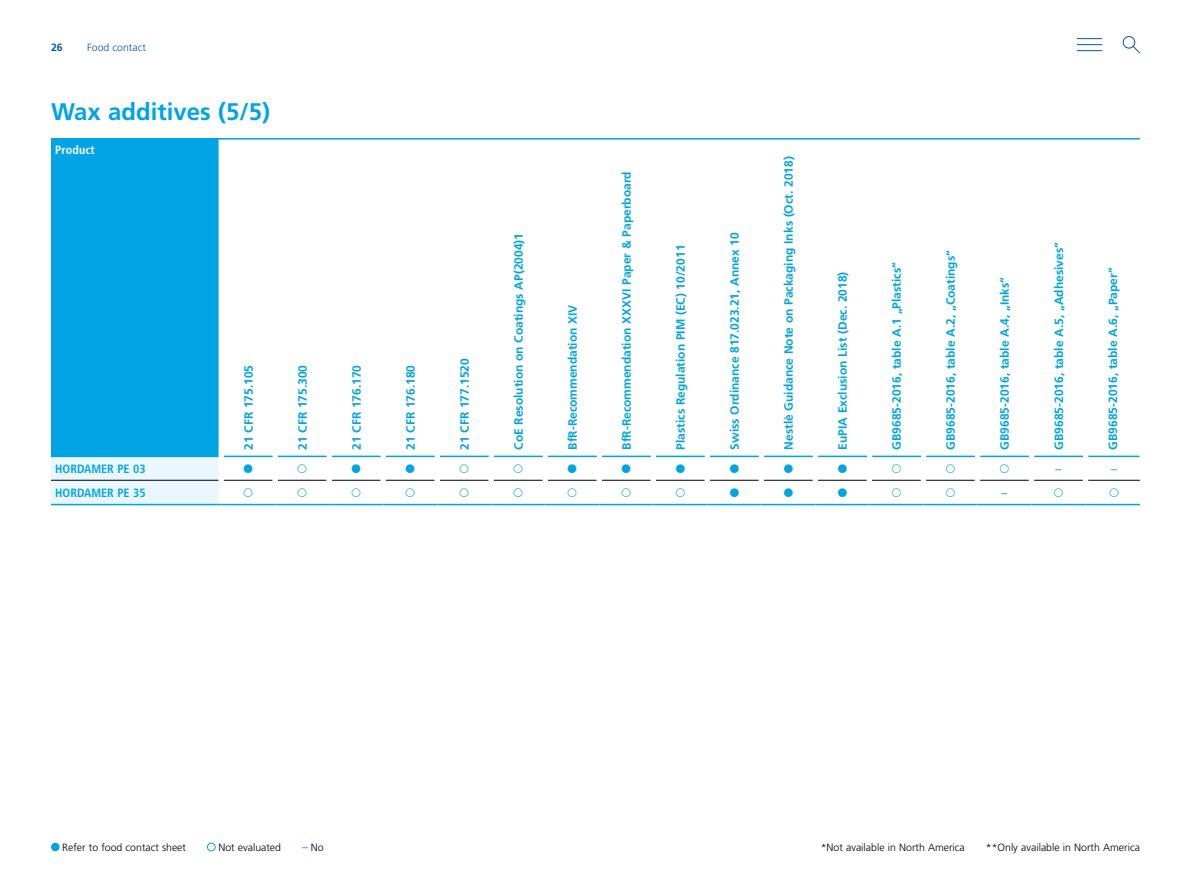
<style>
.page{position:relative;width:1191px;height:893px;background:#fff}
.page>*{position:absolute;margin:0;border:0;box-sizing:border-box;transform-origin:0 0}
.t1{font:700 24px "Frutiger LT Pro";color:#00a4e4}
.t2{font:700 12px "Frutiger LT Pro";color:#00a4e4}
.t3{font:700 condensed 12px "Frutiger LT Pro";color:#00a4e4}
.t4{font:700 condensed 12px "Frutiger LT Pro";letter-spacing:.01em;color:#fff}
.t5{font:12px "Frutiger LT Pro";color:#00a4e4}
.t6{font:300 10.5px "Frutiger LT Pro";color:#000}
.t7{font:300 10.5px "Frutiger LT Pro";color:#005ba8}
.t8{font:700 10.5px "Frutiger LT Pro";color:#005ba8}
.s1{font-weight:400;font-size:12px;color:#00a4e4}
</style>
<div class="page">
<div style="left:51px;top:457px;width:167px;height:47px;background:#ebf7fe"></div>
<hr style="left:51px;top:480px;width:167px;height:1px;background:#000">
<hr style="left:224px;top:480px;width:48px;height:1px;background:#000">
<hr style="left:278px;top:480px;width:48px;height:1px;background:#000">
<hr style="left:332px;top:480px;width:48px;height:1px;background:#000">
<hr style="left:386px;top:480px;width:48px;height:1px;background:#000">
<hr style="left:440px;top:480px;width:48px;height:1px;background:#000">
<hr style="left:494px;top:480px;width:48px;height:1px;background:#000">
<hr style="left:548px;top:480px;width:48px;height:1px;background:#000">
<hr style="left:602px;top:480px;width:48px;height:1px;background:#000">
<hr style="left:656px;top:480px;width:48px;height:1px;background:#000">
<hr style="left:710px;top:480px;width:48px;height:1px;background:#000">
<hr style="left:764px;top:480px;width:48px;height:1px;background:#000">
<hr style="left:818px;top:480px;width:48px;height:1px;background:#000">
<hr style="left:872px;top:480px;width:48px;height:1px;background:#000">
<hr style="left:926px;top:480px;width:48px;height:1px;background:#000">
<hr style="left:980px;top:480px;width:48px;height:1px;background:#000">
<hr style="left:1034px;top:480px;width:48px;height:1px;background:#000">
<hr style="left:1088px;top:480px;width:52px;height:1px;background:#000">
<hr style="left:51px;top:504px;width:170px;height:1px;background:#00a4e4">
<hr style="left:221px;top:504px;width:54px;height:1px;background:#00a4e4">
<hr style="left:275px;top:504px;width:54px;height:1px;background:#00a4e4">
<hr style="left:329px;top:504px;width:54px;height:1px;background:#00a4e4">
<hr style="left:383px;top:504px;width:54px;height:1px;background:#00a4e4">
<hr style="left:437px;top:504px;width:54px;height:1px;background:#00a4e4">
<hr style="left:491px;top:504px;width:54px;height:1px;background:#00a4e4">
<hr style="left:545px;top:504px;width:54px;height:1px;background:#00a4e4">
<hr style="left:599px;top:504px;width:54px;height:1px;background:#00a4e4">
<hr style="left:653px;top:504px;width:54px;height:1px;background:#00a4e4">
<hr style="left:707px;top:504px;width:54px;height:1px;background:#00a4e4">
<hr style="left:761px;top:504px;width:54px;height:1px;background:#00a4e4">
<hr style="left:815px;top:504px;width:54px;height:1px;background:#00a4e4">
<hr style="left:869px;top:504px;width:54px;height:1px;background:#00a4e4">
<hr style="left:923px;top:504px;width:54px;height:1px;background:#00a4e4">
<hr style="left:977px;top:504px;width:54px;height:1px;background:#00a4e4">
<hr style="left:1031px;top:504px;width:54px;height:1px;background:#00a4e4">
<hr style="left:1085px;top:504px;width:55px;height:1px;background:#00a4e4">
<div style="left:51px;top:138px;width:170px;height:318px;background:#00a4e4"></div>
<hr style="left:51px;top:456px;width:170px;height:1px;background:#00a4e4">
<hr style="left:221px;top:456px;width:54px;height:1px;background:#00a4e4">
<hr style="left:275px;top:456px;width:54px;height:1px;background:#00a4e4">
<hr style="left:329px;top:456px;width:54px;height:1px;background:#00a4e4">
<hr style="left:383px;top:456px;width:54px;height:1px;background:#00a4e4">
<hr style="left:437px;top:456px;width:54px;height:1px;background:#00a4e4">
<hr style="left:491px;top:456px;width:54px;height:1px;background:#00a4e4">
<hr style="left:545px;top:456px;width:54px;height:1px;background:#00a4e4">
<hr style="left:599px;top:456px;width:54px;height:1px;background:#00a4e4">
<hr style="left:653px;top:456px;width:54px;height:1px;background:#00a4e4">
<hr style="left:707px;top:456px;width:54px;height:1px;background:#00a4e4">
<hr style="left:761px;top:456px;width:54px;height:1px;background:#00a4e4">
<hr style="left:815px;top:456px;width:54px;height:1px;background:#00a4e4">
<hr style="left:869px;top:456px;width:54px;height:1px;background:#00a4e4">
<hr style="left:923px;top:456px;width:54px;height:1px;background:#00a4e4">
<hr style="left:977px;top:456px;width:54px;height:1px;background:#00a4e4">
<hr style="left:1031px;top:456px;width:54px;height:1px;background:#00a4e4">
<hr style="left:1085px;top:456px;width:54px;height:1px;background:#00a4e4">
<div style="left:219px;top:136px;width:5px;height:324px;background:#fff"></div>
<div style="left:273px;top:452px;width:5px;height:8px;background:#fff"></div>
<div style="left:327px;top:452px;width:5px;height:8px;background:#fff"></div>
<div style="left:381px;top:452px;width:5px;height:8px;background:#fff"></div>
<div style="left:435px;top:452px;width:5px;height:8px;background:#fff"></div>
<div style="left:489px;top:452px;width:5px;height:8px;background:#fff"></div>
<div style="left:543px;top:452px;width:5px;height:8px;background:#fff"></div>
<div style="left:597px;top:452px;width:5px;height:8px;background:#fff"></div>
<div style="left:651px;top:452px;width:5px;height:8px;background:#fff"></div>
<div style="left:705px;top:452px;width:5px;height:8px;background:#fff"></div>
<div style="left:759px;top:452px;width:5px;height:8px;background:#fff"></div>
<div style="left:813px;top:452px;width:5px;height:8px;background:#fff"></div>
<div style="left:867px;top:452px;width:5px;height:8px;background:#fff"></div>
<div style="left:921px;top:452px;width:5px;height:8px;background:#fff"></div>
<div style="left:975px;top:452px;width:5px;height:8px;background:#fff"></div>
<div style="left:1029px;top:452px;width:5px;height:8px;background:#fff"></div>
<div style="left:1083px;top:452px;width:5px;height:8px;background:#fff"></div>
<hr style="left:51px;top:138px;width:1089px;height:2px;background:#00a4e4">
<div style="left:51px;top:843px;width:9px;height:8px;background:#00a4e4;border-radius:50%"></div>
<div style="left:207px;top:843px;width:8px;height:8px;border:1px solid #00a4e4;border-radius:50%"></div>
<svg style="left:1077px;top:38px;width:25px;height:13px"></svg>
<svg style="left:1132px;top:45px;width:8px;height:9px"></svg>
<div style="left:1122px;top:36px;width:13px;height:12px;border:1px solid #005ba8;border-radius:50%"></div>
<p class="t8" style="left:51px;top:41px;width:13px">26</p>
<p class="t7" style="left:87px;top:41px;width:60px">Food contact</p>
<h1 class="t1" style="left:51px;top:97px;width:221px">Wax additives (5/5)</h1>
<p class="t4" style="left:55px;top:143px;width:41px">Product</p>
<p class="t2" style="left:241px;top:450px;width:86px;rotate:-90deg">21 CFR 175.105</p>
<p class="t2" style="left:295px;top:450px;width:86px;rotate:-90deg">21 CFR 175.300</p>
<p class="t2" style="left:349px;top:450px;width:86px;rotate:-90deg">21 CFR 176.170</p>
<p class="t2" style="left:403px;top:450px;width:86px;rotate:-90deg">21 CFR 176.180</p>
<p class="t2" style="left:457px;top:450px;width:93px;rotate:-90deg">21 CFR 177.1520</p>
<p class="t2" style="left:511px;top:450px;width:218px;rotate:-90deg">CoE Resolution on Coatings AP(2004)1</p>
<p class="t2" style="left:565px;top:450px;width:147px;rotate:-90deg">BfR-Recommendation XIV</p>
<p class="t2" style="left:619px;top:450px;width:279px;rotate:-90deg">BfR-Recommendation XXXVI Paper &amp; Paperboard</p>
<p class="t2" style="left:673px;top:450px;width:206px;rotate:-90deg">Plastics Regulation PIM (EC) 10/2011</p>
<p class="t2" style="left:727px;top:450px;width:219px;rotate:-90deg">Swiss Ordinance 817.023.21, Annex 10</p>
<p class="t2" style="left:781px;top:450px;width:295px;rotate:-90deg">Nestlè Guidance Note on Packaging Inks (Oct. 2018)</p>
<p class="t2" style="left:835px;top:450px;width:180px;rotate:-90deg">EuPIA Exclusion List (Dec. 2018)</p>
<p class="t2" style="left:889px;top:450px;width:189px;rotate:-90deg">GB9685-2016, table A.1 „Plastics“</p>
<p class="t2" style="left:943px;top:450px;width:201px;rotate:-90deg">GB9685-2016, table A.2, „Coatings“</p>
<p class="t2" style="left:997px;top:450px;width:174px;rotate:-90deg">GB9685-2016, table A.4, „Inks“</p>
<p class="t2" style="left:1051px;top:450px;width:209px;rotate:-90deg">GB9685-2016, table A.5, „Adhesives“</p>
<p class="t2" style="left:1105px;top:450px;width:183px;rotate:-90deg">GB9685-2016, table A.6, „Paper“</p>
<p class="t3" style="left:55px;top:461px;width:92px">HORDAMER PE 03</p>
<p class="t5" style="left:1055px;top:461px;width:7px">–</p>
<p class="t5" style="left:1111px;top:461px;width:7px">–</p>
<p class="t3" style="left:55px;top:486px;width:92px">HORDAMER PE 35</p>
<p class="t5" style="left:1001px;top:485px;width:7px">–</p>
<p class="t6" style="left:62px;top:841px;width:125px">Refer to food contact sheet</p>
<p class="t6" style="left:218px;top:841px;width:64px">Not evaluated</p>
<p class="t6" style="left:302px;top:841px;width:23px"><span class="s1">–</span> No</p>
<p class="t6" style="left:820px;top:841px;width:146px">*Not available in North America</p>
<p class="t6" style="left:986px;top:841px;width:156px">**Only available in North America</p>
</div>
